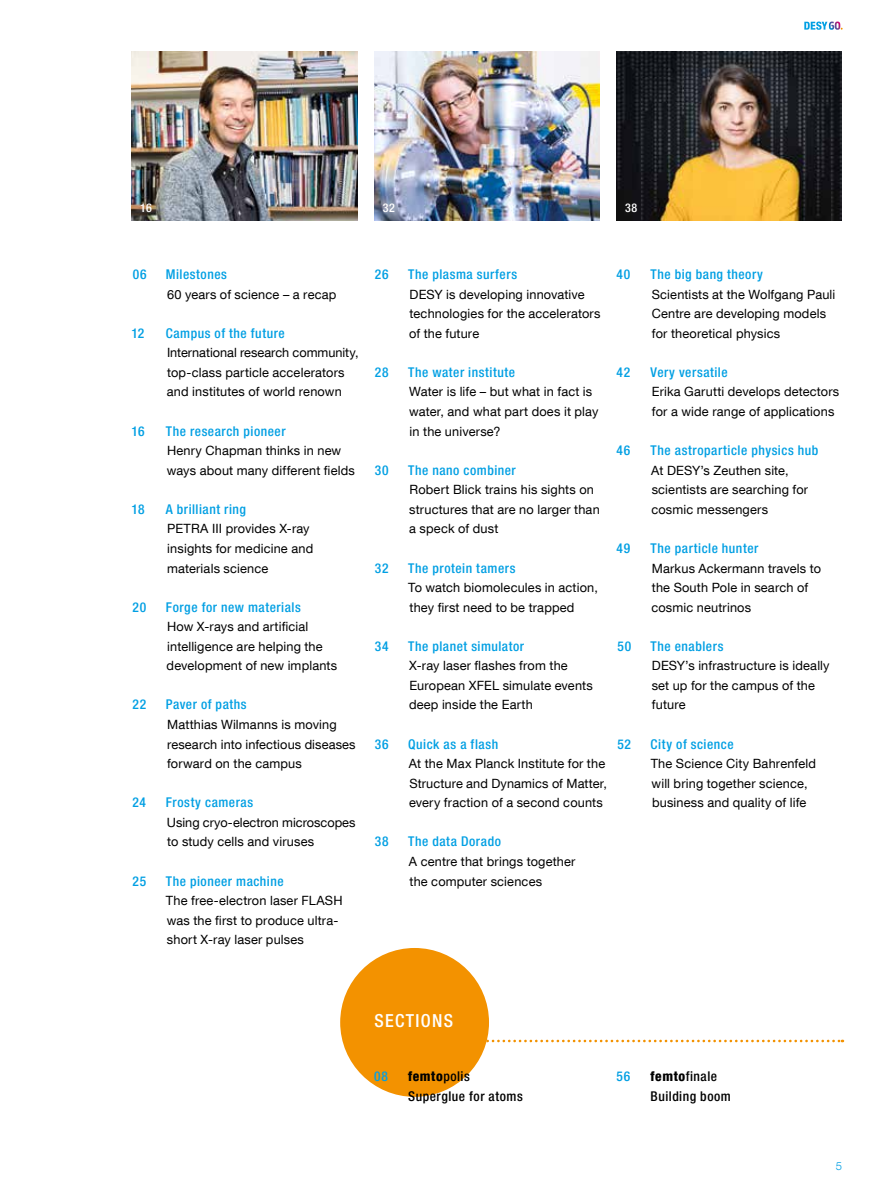
<style>
.page{position:relative;width:893px;height:1191px;background:#fff}
.page>*{position:absolute;margin:0;border:0;box-sizing:border-box;transform-origin:0 0}
.t1{font:18px "Desy Neue Helvetica 67 Cond M";letter-spacing:.075em;color:#fff}
.t2{font:13.5px "Desy Neue Helvetica 67 Cond M";letter-spacing:.04em;color:#009fe3}
.t3{font:13.5px/19.5px "Desy Neue Helvetica 67 Cond M";letter-spacing:.04em;color:#000}
.t4{font:13.5px "Desy Neue Helvetica 87 Cond H";letter-spacing:.045em;color:#000}
.t5{font:12.75px/19.5px "Desy Neue Helvetica 55 Roman";letter-spacing:.015em;color:#000}
.t6{font:12px "Desy Neue Helvetica 67 Cond M";color:#fff}
.t7{font:300 11.25px "Desy Neue Helvetica 45";color:#009fe3}
.s1{font-family:"Desy Neue Helvetica 67 Cond M"}
.s2{font-family:"Desy Neue Helvetica 87 Cond H"}
</style>
<div class="page">
<img style="left:617px;top:51px;width:225px;height:169px">
<img style="left:132px;top:51px;width:225px;height:169px">
<img style="left:374px;top:51px;width:226px;height:169px">
<svg style="left:486px;top:1039px;width:357px;height:3px"></svg>
<div style="left:340px;top:948px;width:149px;height:148px;background:#f39200;border-radius:50%"></div>
<svg style="left:804px;top:22px;width:39px;height:8px"></svg>
<p class="t6" style="left:140px;top:200px;width:13px">16</p>
<p class="t6" style="left:383px;top:200px;width:14px">32</p>
<p class="t6" style="left:625px;top:200px;width:14px">38</p>
<p class="t2" style="left:133px;top:266px;width:15px">06</p>
<p class="t2" style="left:166px;top:266px;width:63px">Milestones</p>
<p class="t5" style="left:167px;top:284px;width:171px">60 years of science – a recap</p>
<p class="t2" style="left:132px;top:325px;width:14px">12</p>
<p class="t2" style="left:166px;top:325px;width:121px">Campus of the future</p>
<p class="t5" style="left:167px;top:343px;width:193px">International research community, top-class particle accelerators and institutes of world renown</p>
<p class="t2" style="left:132px;top:423px;width:15px">16</p>
<p class="t2" style="left:166px;top:423px;width:121px">The research pioneer</p>
<p class="t5" style="left:167px;top:440px;width:190px">Henry Chapman thinks in new ways about many different fields</p>
<p class="t2" style="left:132px;top:501px;width:14px">18</p>
<p class="t2" style="left:166px;top:501px;width:82px">A brilliant ring</p>
<p class="t5" style="left:167px;top:519px;width:148px">PETRA III provides X-ray insights for medicine and materials science</p>
<p class="t2" style="left:133px;top:599px;width:15px">20</p>
<p class="t2" style="left:166px;top:599px;width:137px">Forge for new materials</p>
<p class="t5" style="left:167px;top:616px;width:172px">How X-rays and artificial intelligence are helping the development of new implants</p>
<p class="t2" style="left:133px;top:696px;width:15px">22</p>
<p class="t2" style="left:166px;top:696px;width:82px">Paver of paths</p>
<p class="t5" style="left:167px;top:714px;width:190px">Matthias Wilmanns is moving research into infectious diseases forward on the campus</p>
<p class="t2" style="left:133px;top:794px;width:15px">24</p>
<p class="t2" style="left:166px;top:794px;width:89px">Frosty cameras</p>
<p class="t5" style="left:167px;top:812px;width:190px">Using cryo-electron microscopes to study cells and viruses</p>
<p class="t2" style="left:133px;top:872px;width:15px">25</p>
<p class="t2" style="left:166px;top:872px;width:119px">The pioneer machine</p>
<p class="t5" style="left:166px;top:890px;width:178px">The free-electron laser FLASH was the first to produce ultra&shy;short X-ray laser pulses</p>
<p class="t2" style="left:375px;top:266px;width:15px">26</p>
<p class="t2" style="left:408px;top:266px;width:110px">The plasma surfers</p>
<p class="t5" style="left:409px;top:284px;width:193px">DESY is developing innovative technologies for the accelerators of the future</p>
<p class="t2" style="left:375px;top:364px;width:15px">28</p>
<p class="t2" style="left:408px;top:364px;width:108px">The water institute</p>
<p class="t5" style="left:409px;top:382px;width:191px">Water is life – but what in fact is water, and what part does it play in the universe?</p>
<p class="t2" style="left:375px;top:462px;width:15px">30</p>
<p class="t2" style="left:408px;top:462px;width:109px">The nano combiner</p>
<p class="t5" style="left:409px;top:479px;width:192px">Robert Blick trains his sights on structures that are no larger than a speck of dust</p>
<p class="t2" style="left:375px;top:559px;width:15px">32</p>
<p class="t2" style="left:408px;top:559px;width:109px">The protein tamers</p>
<p class="t5" style="left:408px;top:577px;width:191px">To watch biomolecules in action, they first need to be trapped</p>
<p class="t2" style="left:375px;top:638px;width:15px">34</p>
<p class="t2" style="left:408px;top:638px;width:117px">The planet simulator</p>
<p class="t5" style="left:409px;top:656px;width:185px">X-ray laser flashes from the<br>European XFEL simulate events deep inside the Earth</p>
<p class="t2" style="left:375px;top:736px;width:15px">36</p>
<p class="t2" style="left:408px;top:736px;width:91px">Quick as a flash</p>
<p class="t5" style="left:409px;top:753px;width:200px">At the Max Planck Institute for the<br>Structure and Dynamics of Matter, every fraction of a second counts</p>
<p class="t2" style="left:375px;top:833px;width:15px">38</p>
<p class="t2" style="left:408px;top:833px;width:94px">The data Dorado</p>
<p class="t5" style="left:409px;top:851px;width:168px">A centre that brings together the computer sciences</p>
<p class="t2" style="left:617px;top:266px;width:15px">40</p>
<p class="t2" style="left:651px;top:266px;width:114px">The big bang theory</p>
<p class="t5" style="left:652px;top:284px;width:185px">Scientists at the Wolfgang Pauli<br>Centre are developing models for theoretical physics</p>
<p class="t2" style="left:617px;top:364px;width:15px">42</p>
<p class="t2" style="left:651px;top:364px;width:79px">Very versatile</p>
<p class="t5" style="left:652px;top:382px;width:189px">Erika Garutti develops detectors for a wide range of applications</p>
<p class="t2" style="left:617px;top:442px;width:15px">46</p>
<p class="t2" style="left:651px;top:442px;width:169px">The astroparticle physics hub</p>
<p class="t5" style="left:651px;top:460px;width:158px">At DESY’s Zeuthen site, scientists are searching for cosmic messengers</p>
<p class="t2" style="left:617px;top:540px;width:15px">49</p>
<p class="t2" style="left:651px;top:540px;width:109px">The particle hunter</p>
<p class="t5" style="left:651px;top:558px;width:171px">Markus Ackermann travels to the South Pole in search of cosmic neutrinos</p>
<p class="t2" style="left:617px;top:638px;width:15px">50</p>
<p class="t2" style="left:651px;top:638px;width:74px">The enablers</p>
<p class="t5" style="left:652px;top:656px;width:179px">DESY’s infrastructure is ideally set up for the campus of the future</p>
<p class="t2" style="left:617px;top:736px;width:15px">52</p>
<p class="t2" style="left:651px;top:736px;width:85px">City of science</p>
<p class="t5" style="left:651px;top:753px;width:167px">The Science City Bahrenfeld will bring together science, business and quality of life</p>
<h1 class="t1" style="left:374px;top:1010px;width:80px">SECTIONS</h1>
<p class="t2" style="left:374px;top:1068px;width:15px">08</p>
<p class="t4" style="left:408px;top:1068px;width:63px">femto<span class="s1">polis</span></p>
<p class="t3" style="left:408px;top:1086px;width:116px">Superglue for atoms</p>
<p class="t2" style="left:617px;top:1068px;width:15px">56</p>
<p class="t3" style="left:651px;top:1066px;width:82px"><span class="s2">femto</span>finale<br>Building boom</p>
<p class="t7" style="left:836px;top:1158px;width:8px">5</p>
</div>
